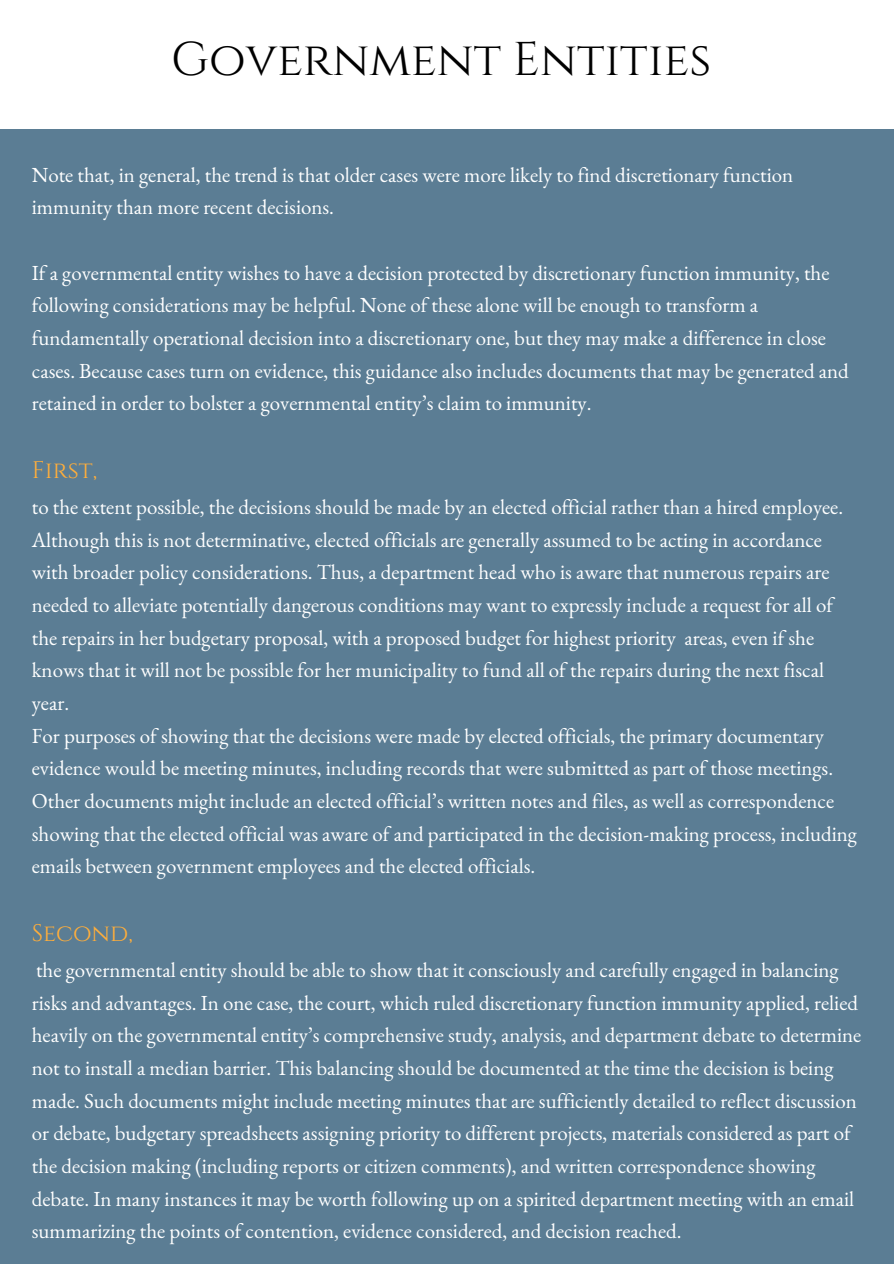
<style>
.page{position:relative;width:894px;height:1264px;background:#fff}
.page>*{position:absolute;margin:0;border:0;box-sizing:border-box;transform-origin:0 0}
.t1{font:47.25px "Cinzel";color:#000}
.t2{font:23.85px "Cinzel";color:#ffae3b}
.t3{font:20.85px/32.7px "EB Garamond";color:#fff}
</style>
<div class="page">
<div style="left:0;top:130px;width:893px;height:1133px;background:#597b93"></div>
<p class="t1" style="left:171px;top:29px;width:541px">Government Entities</p>
<p class="t3" style="left:32px;top:158px;width:762px">Note that, in general, the trend is that older cases were more likely to find discretionary function immunity than more recent decisions.</p>
<p class="t3" style="left:32px;top:256px;width:818px">If a governmental entity wishes to have a decision protected by discretionary function immunity, the following considerations may be helpful. None of these alone will be enough to transform a fundamentally operational decision into a discretionary one, but they may make a difference in close cases. Because cases turn on evidence, this guidance also includes documents that may be generated and retained in order to bolster a governmental entity’s claim to immunity.</p>
<p class="t2" style="left:32px;top:455px;width:67px">First,</p>
<p class="t3" style="left:32px;top:490px;width:812px">to the extent possible, the decisions should be made by an elected official rather than a hired employee.<br>Although this is not determinative, elected officials are generally assumed to be acting in accordance with broader policy considerations. Thus, a department head who is aware that numerous repairs are needed to alleviate potentially dangerous conditions may want to expressly include a request for all of the repairs in her budgetary proposal, with a proposed budget for highest priority areas, even if she knows that it will not be possible for her municipality to fund all of the repairs during the next fiscal year.</p>
<p class="t3" style="left:32px;top:719px;width:826px">For purposes of showing that the decisions were made by elected officials, the primary documentary evidence would be meeting minutes, including records that were submitted as part of those meetings.<br>Other documents might include an elected official’s written notes and files, as well as correspondence showing that the elected official was aware of and participated in the decision-making process, including emails between government employees and the elected officials.</p>
<p class="t2" style="left:32px;top:917px;width:102px">Second,</p>
<p class="t3" style="left:32px;top:953px;width:830px">the governmental entity should be able to show that it consciously and carefully engaged in balancing risks and advantages. In one case, the court, which ruled discretionary function immunity applied, relied heavily on the governmental entity’s comprehensive study, analysis, and department debate to determine not to install a median barrier. This balancing should be documented at the time the decision is being made. Such documents might include meeting minutes that are sufficiently detailed to reflect discussion or debate, budgetary spreadsheets assigning priority to different projects, materials considered as part of the decision making (including reports or citizen comments), and written correspondence showing debate. In many instances it may be worth following up on a spirited department meeting with an email summarizing the points of contention, evidence considered, and decision reached.</p>
</div>
